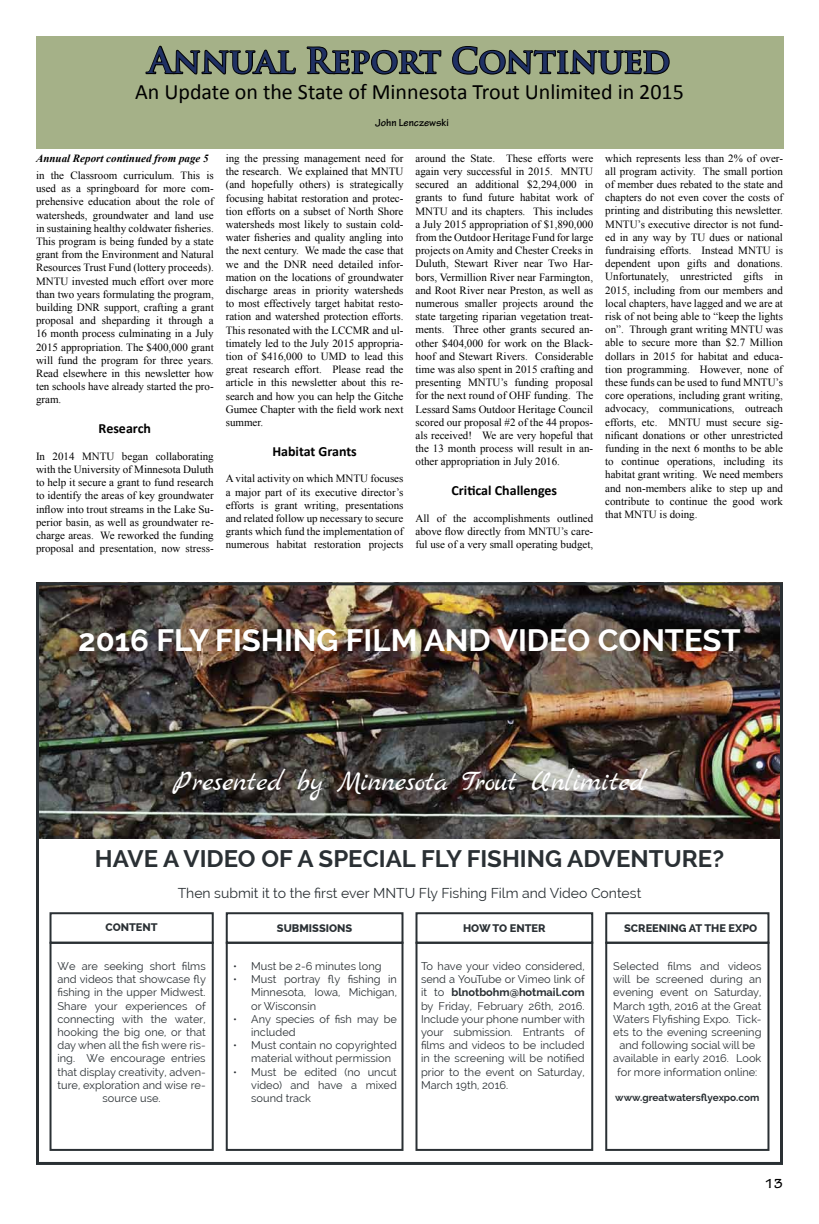
<style>
.page{position:relative;width:819px;height:1224px;background:#fff}
.page>*{position:absolute;margin:0;border:0;box-sizing:border-box;transform-origin:0 0}
.t1{font:700 34px "Trajan Pro";color:#203164}
.t2{font:700 31px "Raleway";color:#fff}
.t3{font:29px "Marck Script";color:#fff}
.t4{font:700 24px "Raleway";color:#2a3034}
.t5{font:22px "Calibri";color:#000}
.t6{font:14px "Raleway";color:#2a3034}
.t7{font:700 14px "Calibri";color:#000}
.t8{font:700 14px "Tekton Pro";color:#000}
.t9{font:11px/13.2px "Times New Roman";color:#000;text-align:justify}
.t10{font:11px/13.2px "Raleway";color:#2a3034;text-align:justify}
.t11{font:800 11px "Raleway";color:#2a3034}
.t12{font:italic 700 11px "Times New Roman";color:#000}
.t13{font:700 11px "Tekton Pro";color:#000}
.t14{font:700 10px "Raleway";color:#2a3034}
.s1{font-weight:700}
</style>
<div class="page">
<div style="left:36px;top:36px;width:747px;height:112px;background:#a5b188"></div>
<svg style="left:145px;top:45px;width:151px;height:30px"></svg>
<svg style="left:306px;top:46px;width:136px;height:29px"></svg>
<svg style="left:452px;top:46px;width:218px;height:29px"></svg>
<img style="left:36px;top:582px;width:747px;height:583px">
<h1 class="t1" style="left:149px;top:40px;width:523px">Annual Report Continued</h1>
<h3 class="t5" style="left:135px;top:78px;width:550px">An Update on the State of Minnesota Trout Unlimited in 2015</h3>
<p class="t13" style="left:375px;top:116px;width:75px">John Lenczewski</p>
<p class="t12" style="left:36px;top:151px;width:174px">Annual Report continued from page 5</p>
<p class="t9" style="left:605px;top:151px;width:179px">which represents less than 2% of over&shy;all program activity. The small portion of member dues rebated to the state and chapters do not even cover the costs of printing and distributing this newsletter.<br>MNTU’s executive director is not fund&shy;ed in any way by TU dues or national fundraising efforts. Instead MNTU is dependent upon gifts and donations.<br>Unfortunately, unrestricted gifts in 2015, including from our members and local chapters, have lagged and we are at risk of not being able to “keep the lights on”. Through grant writing MNTU was able to secure more than $2.7 Million dollars in 2015 for habitat and educa&shy;tion programming. However, none of these funds can be used to fund MNTU’s core operations, including grant writing, advocacy, communications, outreach efforts, etc. MNTU must secure sig&shy;nificant donations or other unrestricted funding in the next 6 months to be able to continue operations, including its habitat grant writing. We need members and non-members alike to step up and contribute to continue the good work that MNTU is doing.</p>
<p class="t9" style="left:416px;top:151px;width:179px">around the State. These efforts were again very successful in 2015. MNTU secured an additional $2,294,000 in grants to fund future habitat work of MNTU and its chapters. This includes a July 2015 appropriation of $1,890,000 from the Outdoor Heritage Fund for large projects on Amity and Chester Creeks in Duluth, Stewart River near Two Har&shy;bors, Vermillion River near Farmington, and Root River near Preston, as well as numerous smaller projects around the state targeting riparian vegetation treat&shy;ments. Three other grants secured an&shy;other $404,000 for work on the Black&shy;hoof and Stewart Rivers. Considerable time was also spent in 2015 crafting and presenting MNTU’s funding proposal for the next round of OHF funding. The Lessard Sams Outdoor Heritage Council scored our proposal #2 of the 44 propos&shy;als received! We are very hopeful that the 13 month process will result in an&shy;other appropriation in July 2016.</p>
<p class="t7" style="left:452px;top:482px;width:107px">Critical Challenges</p>
<p class="t9" style="left:416px;top:511px;width:179px">All of the accomplishments outlined above flow directly from MNTU’s care&shy;ful use of a very small operating budget,</p>
<p class="t9" style="left:226px;top:152px;width:179px">ing the pressing management need for the research. We explained that MNTU (and hopefully others) is strategically focusing habitat restoration and protec&shy;tion efforts on a subset of North Shore watersheds most likely to sustain cold&shy;water fisheries and quality angling into the next century. We made the case that we and the DNR need detailed infor&shy;mation on the locations of groundwater discharge areas in priority watersheds to most effectively target habitat resto&shy;ration and watershed protection efforts.<br>This resonated with the LCCMR and ul&shy;timately led to the July 2015 appropria&shy;tion of $416,000 to UMD to lead this great research effort. Please read the article in this newsletter about this re&shy;search and how you can help the Gitche Gumee Chapter with the field work next summer.</p>
<p class="t7" style="left:272px;top:442px;width:86px">Habitat Grants</p>
<p class="t9" style="left:226px;top:472px;width:179px">A vital activity on which MNTU focuses a major part of its executive director’s efforts is grant writing, presentations and related follow up necessary to secure grants which fund the implementation of numerous habitat restoration projects</p>
<p class="t9" style="left:36px;top:169px;width:179px">in the Classroom curriculum. This is used as a springboard for more com&shy;prehensive education about the role of watersheds, groundwater and land use in sustaining healthy coldwater fisheries.<br>This program is being funded by a state grant from the Environment and Natural Resources Trust Fund (lottery proceeds).<br>MNTU invested much effort over more than two years formulating the program, building DNR support, crafting a grant proposal and sheparding it through a 16 month process culminating in a July 2015 appropriation. The $400,000 grant will fund the program for three years.<br>Read elsewhere in this newsletter how ten schools have already started the pro&shy;gram.</p>
<p class="t7" style="left:99px;top:420px;width:54px">Research</p>
<p class="t9" style="left:36px;top:449px;width:179px">In 2014 MNTU began collaborating with the University of Minnesota Duluth to help it secure a grant to fund research to identify the areas of key groundwater inflow into trout streams in the Lake Su&shy;perior basin, as well as groundwater re&shy;charge areas. We reworked the funding proposal and presentation, now stress-</p>
<h2 class="t2" style="left:78px;top:622px;width:664px">2016 FLY FISHING FILM AND VIDEO CONTEST</h2>
<h3 class="t3" style="left:173px;top:765px;width:474px">Presented by Minnesota Trout Unlimited</h3>
<h3 class="t4" style="left:95px;top:845px;width:631px">HAVE A VIDEO OF A SPECIAL FLY FISHING ADVENTURE?</h3>
<p class="t6" style="left:178px;top:885px;width:465px">Then submit it to the first ever MNTU Fly Fishing Film and Video Contest</p>
<p class="t11" style="left:105px;top:921px;width:54px">CONTENT</p>
<p class="t11" style="left:277px;top:922px;width:77px">SUBMISSIONS</p>
<p class="t11" style="left:463px;top:922px;width:84px">HOW TO ENTER</p>
<p class="t11" style="left:624px;top:922px;width:135px">SCREENING AT THE EXPO</p>
<p class="t10" style="left:58px;top:959px;width:150px;text-align:center">We are seeking short films and videos that showcase fly fishing in the upper Midwest.<br>Share your experiences of connecting with the water, hooking the big one, or that day when all the fish were ris&shy;ing. We encourage entries that display creativity, adven&shy;ture, exploration and wise re&shy;source use.</p>
<p class="t10" style="left:613px;top:959px;width:150px;text-align:center">Selected films and videos will be screened during an evening event on Saturday,<br>March 19th, 2016 at the Great<br>Waters Flyfishing Expo. Tick&shy;ets to the evening screening and following social will be available in early 2016. Look for more information online:</p>
<p class="t10" style="left:233px;top:959px;width:150px">• Must be 2-6 minutes long</p>
<p class="t10" style="left:251px;top:973px;width:147px;text-indent:-18px">• Must portray fly fishing in Minnesota, Iowa, Michigan, or Wisconsin</p>
<p class="t10" style="left:251px;top:1012px;width:147px;text-indent:-18px">• Any species of fish may be included</p>
<p class="t10" style="left:251px;top:1039px;width:147px;text-indent:-18px">• Must contain no copyrighted material without permission</p>
<p class="t10" style="left:251px;top:1065px;width:147px;text-indent:-18px">• Must be edited (no uncut video) and have a mixed sound track</p>
<p class="t10" style="left:421px;top:959px;width:165px">To have your video considered, send a YouTube or Vimeo link of it to <span class="s1">blnotbohm@hotmail.com </span>by Friday, February 26th, 2016.<br>Include your phone number with your submission. Entrants of films and videos to be included in the screening will be notified prior to the event on Saturday, March 19th, 2016.</p>
<p class="t14" style="left:615px;top:1092px;width:146px">www.greatwatersflyexpo.com</p>
<p class="t8" style="left:765px;top:1175px;width:20px">13</p>
</div>
